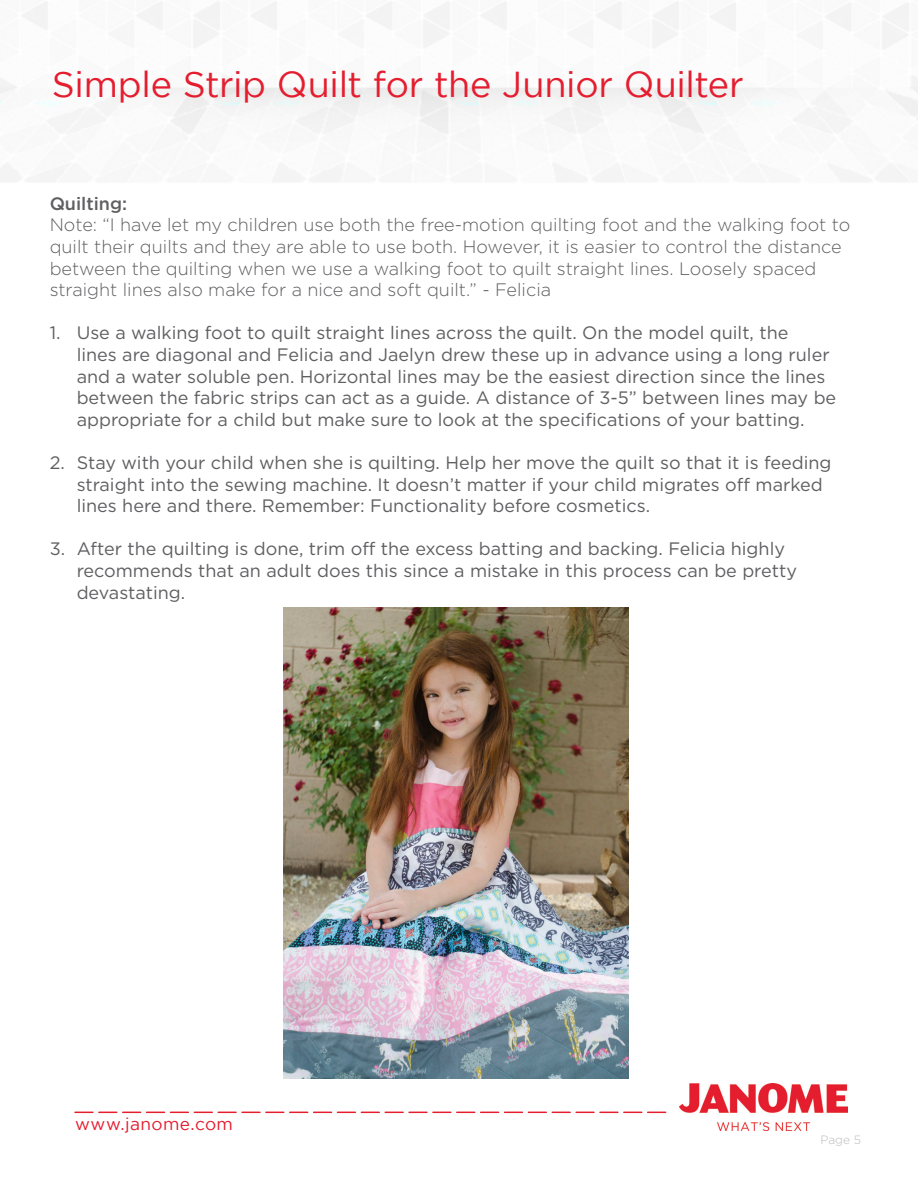
<style>
.page{position:relative;width:918px;height:1188px;background:#fff}
.page>*{position:absolute;margin:0;border:0;box-sizing:border-box;transform-origin:0 0}
.t1{font:36px "Gotham";letter-spacing:-.01em;color:#e41d2f}
.t2{font:18px/21.6px "Gotham HTF";color:#5f5f62}
.t3{font:300 18px/21.6px "Gotham HTF";color:#5f5f62}
.t4{font:500 18px "Gotham HTF";color:#5f5f62}
.t5{font:17.25px "Gotham";letter-spacing:.025em;color:#e41d2f}
.t6{font:300 12px "Gotham HTF";color:#babbbe}
</style>
<div class="page">
<svg style="left:51px;top:88px;width:816px;height:65px"></svg>
<img style="left:680px;top:1084px;width:167px;height:46px">
<svg style="left:75px;top:1112px;width:591px;height:1px"></svg>
<img style="left:284px;top:608px;width:344px;height:470px">
<p class="t1" style="left:52px;top:64px;width:693px">Simple Strip Quilt for the Junior Quilter</p>
<p class="t4" style="left:50px;top:193px;width:79px">Quilting:</p>
<p class="t3" style="left:50px;top:214px;width:802px">Note: “I have let my children use both the free-motion quilting foot and the walking foot to quilt their quilts and they are able to use both. However, it is easier to control the distance between the quilting when we use a walking foot to quilt straight lines. Loosely spaced straight lines also make for a nice and soft quilt.” - Felicia</p>
<p class="t2" style="left:77px;top:322px;width:761px;text-indent:-27px">1. Use a walking foot to quilt straight lines across the quilt. On the model quilt, the<br>lines are diagonal and Felicia and Jaelyn drew these up in advance using a long ruler and a water soluble pen. Horizontal lines may be the easiest direction since the lines between the fabric strips can act as a guide. A distance of 3-5” between lines may be appropriate for a child but make sure to look at the specifications of your batting.</p>
<p class="t2" style="left:77px;top:452px;width:756px;text-indent:-27px">2. Stay with your child when she is quilting. Help her move the quilt so that it is feeding straight into the sewing machine. It doesn’t matter if your child migrates off marked lines here and there. Remember: Functionality before cosmetics.</p>
<p class="t2" style="left:77px;top:538px;width:722px;text-indent:-27px">3. After the quilting is done, trim off the excess batting and backing. Felicia highly recommends that an adult does this since a mistake in this process can be pretty devastating.</p>
<p class="t5" style="left:75px;top:1115px;width:159px">www.janome.com</p>
<p class="t6" style="left:820px;top:1133px;width:42px">Page 5</p>
</div>
